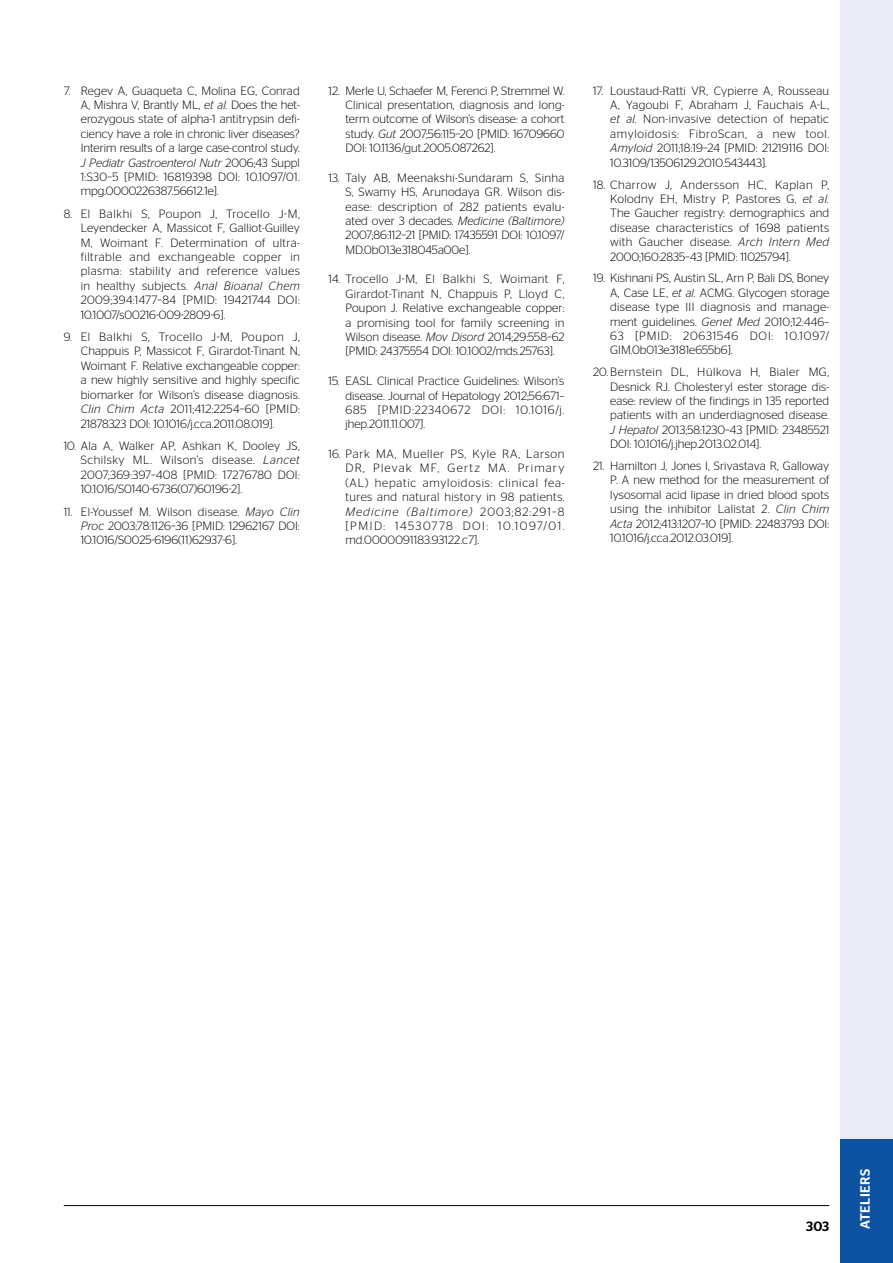
<style>
.page{position:relative;width:893px;height:1263px;background:#fff}
.page>*{position:absolute;margin:0;border:0;box-sizing:border-box;transform-origin:0 0}
.t1{font:500 13.5px "Stag Sans";letter-spacing:.02em;color:#fff}
.t2{font:500 13.5px "Stag Sans";color:#000}
.t3{font:300 12px/14.4px "Stag Sans";color:#000;text-align:justify}
.s1{font-style:italic}
</style>
<div class="page">
<hr style="left:64px;top:1205px;width:765px;height:1px;background:#000">
<div style="left:840px;top:0;width:53px;height:1263px;background:#eaebf7"></div>
<div style="left:840px;top:1140px;width:53px;height:123px;background:#0d52a0"></div>
<p class="t3" style="left:81px;top:83px;width:221px;text-indent:-17px">7. Regev A, Guaqueta C, Molina EG, Conrad A, Mishra V, Brantly ML, <span class="s1">et al.</span> Does the het&shy;erozygous state of alpha-1 antitrypsin defi&shy;ciency have a role in chronic liver diseases?<br>Interim results of a large case-control study.<br><span class="s1">J Pediatr Gastroenterol Nutr</span> 2006;43 Suppl 1:S30–5 [PMID: 16819398 DOI: 10.1097/01. mpg.0000226387.56612.1e].</p>
<p class="t3" style="left:81px;top:206px;width:221px;text-indent:-17px">8. El Balkhi S, Poupon J, Trocello J-M, Leyendecker A, Massicot F, Galliot-Guilley M, Woimant F. Determination of ultra&shy;filtrable and exchangeable copper in plasma: stability and reference values in healthy subjects. <span class="s1">Anal Bioanal Chem </span>2009;394:1477–84 [PMID: 19421744 DOI:<br>10.1007/s00216-009-2809-6].</p>
<p class="t3" style="left:81px;top:330px;width:221px;text-indent:-17px">9. El Balkhi S, Trocello J-M, Poupon J, Chappuis P, Massicot F, Girardot-Tinant N, Woimant F. Relative exchangeable copper: a new highly sensitive and highly specific biomarker for Wilson’s disease diagnosis.<br><span class="s1">Clin Chim Acta</span> 2011;412:2254–60 [PMID:<br>21878323 DOI: 10.1016/j.cca.2011.08.019].</p>
<p class="t3" style="left:81px;top:438px;width:221px;text-indent:-17px">10. Ala A, Walker AP, Ashkan K, Dooley JS, Schilsky ML. Wilson’s disease. <span class="s1">Lancet </span>2007;369:397–408 [PMID: 17276780 DOI:<br>10.1016/S0140-6736(07)60196-2].</p>
<p class="t3" style="left:81px;top:504px;width:221px;text-indent:-17px">11. El-Youssef M. Wilson disease. <span class="s1">Mayo Clin Proc</span> 2003;78:1126–36 [PMID: 12962167 DOI:<br>10.1016/S0025-6196(11)62937-6].</p>
<p class="t3" style="left:345px;top:83px;width:221px;text-indent:-17px">12. Merle U, Schaefer M, Ferenci P, Stremmel W.<br>Clinical presentation, diagnosis and long&shy;term outcome of Wilson’s disease: a cohort study. <span class="s1">Gut</span> 2007;56:115–20 [PMID: 16709660<br>DOI: 10.1136/gut.2005.087262].</p>
<p class="t3" style="left:345px;top:170px;width:220px;text-indent:-17px">13. Taly AB, Meenakshi-Sundaram S, Sinha S, Swamy HS, Arunodaya GR. Wilson dis&shy;ease: description of 282 patients evalu&shy;ated over 3 decades. <span class="s1">Medicine (Baltimore)<br></span>2007;86:112–21 [PMID: 17435591 DOI: 10.1097/ MD.0b013e318045a00e].</p>
<p class="t3" style="left:345px;top:272px;width:221px;text-indent:-17px">14. Trocello J-M, El Balkhi S, Woimant F, Girardot-Tinant N, Chappuis P, Lloyd C, Poupon J. Relative exchangeable copper: a promising tool for family screening in Wilson disease. <span class="s1">Mov Disord</span> 2014;29:558–62 [PMID: 24375554 DOI: 10.1002/mds.25763].</p>
<p class="t3" style="left:345px;top:374px;width:221px;text-indent:-17px">15. EASL Clinical Practice Guidelines: Wilson’s disease. Journal of Hepatology 2012;56:671– 685 [PMID:22340672 DOI: 10.1016/j. jhep.2011.11.007].</p>
<p class="t3" style="left:345px;top:446px;width:221px;text-indent:-17px">16. Park MA, Mueller PS, Kyle RA, Larson DR, Plevak MF, Gertz MA. Primary (AL) hepatic amyloidosis: clinical fea&shy;tures and natural history in 98 patients.<br><span class="s1">Medicine (Baltimore)</span> 2003;82:291–8 [PMID: 14530778 DOI: 10.1097/01. md.0000091183.93122.c7].</p>
<p class="t3" style="left:610px;top:83px;width:221px;text-indent:-17px">17. Loustaud-Ratti VR, Cypierre A, Rousseau A, Yagoubi F, Abraham J, Fauchais A-L, <span class="s1">et al.</span> Non-invasive detection of hepatic amyloidosis: FibroScan, a new tool.<br><span class="s1">Amyloid</span> 2011;18:19–24 [PMID: 21219116 DOI:<br>10.3109/13506129.2010.543443].</p>
<p class="t3" style="left:610px;top:177px;width:221px;text-indent:-17px">18. Charrow J, Andersson HC, Kaplan P, Kolodny EH, Mistry P, Pastores G, <span class="s1">et al.<br></span>The Gaucher registry: demographics and disease characteristics of 1698 patients with Gaucher disease. <span class="s1">Arch Intern Med </span>2000;160:2835–43 [PMID: 11025794].</p>
<p class="t3" style="left:610px;top:271px;width:221px;text-indent:-17px">19. Kishnani PS, Austin SL, Arn P, Bali DS, Boney A, Case LE, <span class="s1">et al.</span> ACMG. Glycogen storage disease type III diagnosis and manage&shy;ment guidelines. <span class="s1">Genet Med</span> 2010;12:446– 63 [PMID: 20631546 DOI: 10.1097/ GIM.0b013e3181e655b6].</p>
<p class="t3" style="left:610px;top:365px;width:221px;text-indent:-17px">20. Bernstein DL, Hülkova H, Bialer MG, Desnick RJ. Cholesteryl ester storage dis&shy;ease: review of the findings in 135 reported patients with an underdiagnosed disease.<br><span class="s1">J Hepatol</span> 2013;58:1230–43 [PMID: 23485521<br>DOI: 10.1016/j.jhep.2013.02.014].</p>
<p class="t3" style="left:610px;top:458px;width:221px;text-indent:-17px">21. Hamilton J, Jones I, Srivastava R, Galloway P. A new method for the measurement of lysosomal acid lipase in dried blood spots using the inhibitor Lalistat 2. <span class="s1">Clin Chim Acta</span> 2012;413:1207–10 [PMID: 22483793 DOI:<br>10.1016/j.cca.2012.03.019].</p>
<p class="t2" style="left:806px;top:1219px;width:24px">303</p>
<p class="t1" style="left:857px;top:1229px;width:62px;rotate:-90deg">ATELIERS</p>
</div>
